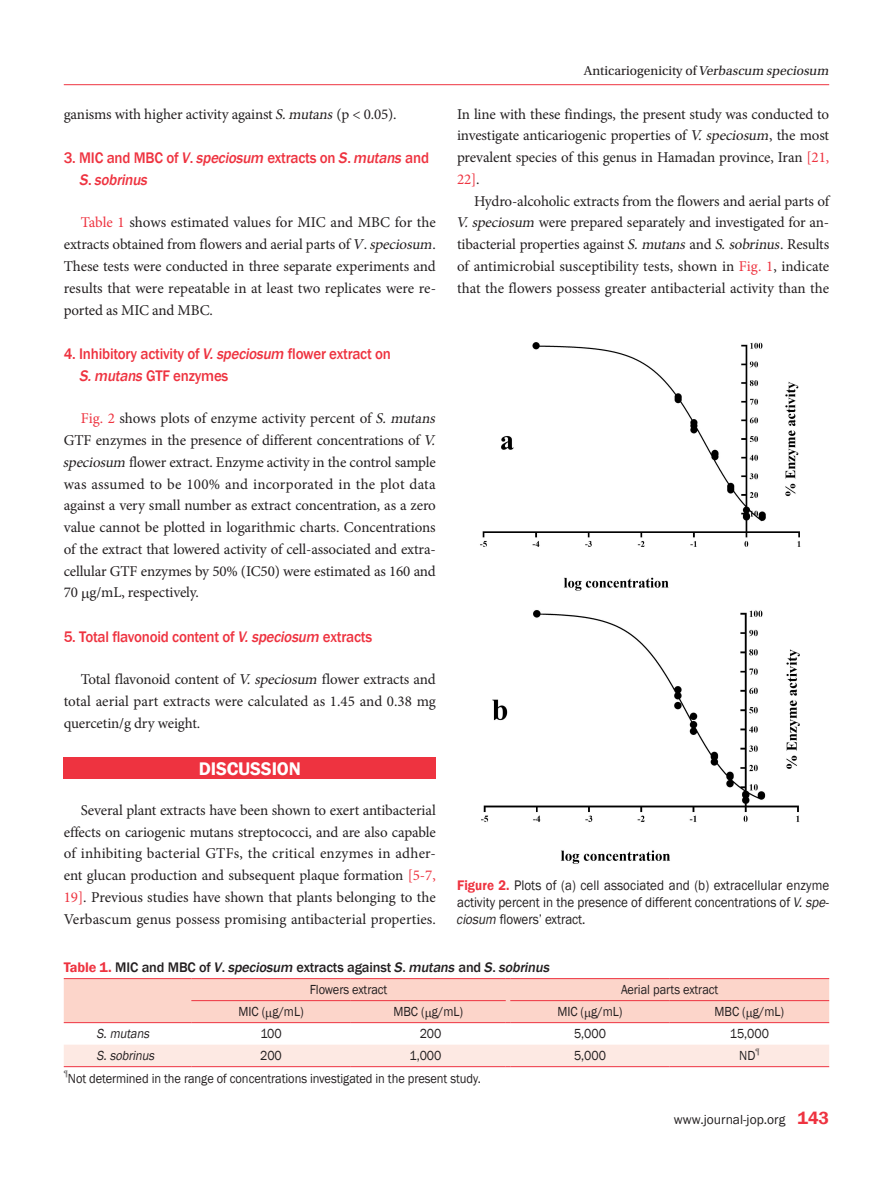
<style>
.page{position:relative;width:893px;height:1191px;background:#fff}
.page>*{position:absolute;margin:0;border:0;box-sizing:border-box;transform-origin:0 0}
.t1{font:600 18.75px "Franklin Gothic";letter-spacing:-.01em;color:#fff}
.t2{font:500 15.75px/21.8px "Franklin Gothic";letter-spacing:-.015em;color:#ee3340;scale:.95 1}
.t3{font:15px/21.8px "Minion Pro";letter-spacing:-.01em;color:#231f20;text-align:justify}
.t4{font:14.25px/17.1px "Franklin Gothic";letter-spacing:-.005em;color:#231f20;scale:.92 1}
.t5{font:500 14.25px "Franklin Gothic";letter-spacing:-.01em;color:#231f20}
.t6{font:13.5px "Franklin Gothic";letter-spacing:-.005em;color:#231f20;scale:.92 1}
.t7{font:13.5px "Utopia Std";color:#231f20}
.t8{font:13.5px "Franklin Gothic";letter-spacing:-.005em;color:#231f20}
.t9{font:italic 13.5px "Franklin Gothic";color:#231f20;scale:.92 1}
.t10{font:7.8px "Franklin Gothic";color:#231f20;scale:.92 1}
.s1{font-style:italic}
.s2{color:#ee3340}
.s3{font-weight:600;color:#ee3340}
.s4{font-weight:600;font-size:18px;color:#ee3340}
</style>
<div class="page">
<hr style="left:64px;top:84px;width:765px;height:1px;background:#ee3340">
<div style="left:64px;top:758px;width:372px;height:21px;background:#ee3340"></div>
<div style="left:64px;top:1045px;width:765px;height:22px;background:#fde9e3"></div>
<hr style="left:510px;top:1066px;width:160px;height:1px;background:#ee3340">
<hr style="left:670px;top:1066px;width:159px;height:1px;background:#ee3340">
<img style="left:480px;top:342px;width:321px;height:249px">
<img style="left:481px;top:610px;width:319px;height:254px">
<svg style="left:64px;top:978px;width:765px;height:45px;background:#fbcbc1"></svg>
<p class="t3" style="left:64px;top:103px;width:334px">ganisms with higher activity against <span class="s1">S.mutans</span> (p &lt; 0.05).</p>
<p class="t2" style="left:79px;top:147px;width:370px;text-indent:-15px">3. MIC and MBC of <span class="s1">V</span>. <span class="s1">speciosum</span> extracts on <span class="s1">S</span>. <span class="s1">mutans</span>and<br><span class="s1">S</span>. <span class="s1">sobrinus</span></p>
<p class="t3" style="left:64px;top:212px;width:374px;text-indent:17px"><span class="s2">Table 1</span> shows estimated values for MIC and MBC for the extracts obtained from flowers and aerial parts of <span class="s1">V</span>. <span class="s1">speciosum</span>.<br>These tests were conducted in three separate experiments and results that were repeatable in at least two replicates were re&shy;ported as MIC and MBC.</p>
<p class="t2" style="left:79px;top:343px;width:330px;text-indent:-15px">4. Inhibitory activity of <span class="s1">V.speciosum</span> flower extract on<br><span class="s1">S.mutans</span> GTF enzymes</p>
<p class="t3" style="left:63px;top:408px;width:377px;text-align:left;text-indent:18px"><span class="s2">Fig. 2</span> shows plots of enzyme activity percent of <span class="s1">S. mutans </span>GTF enzymes in the presence of different concentrations of <span class="s1">V. speciosum</span> flower extract. Enzyme activity in the control sample was assumed to be 100% and incorporated in the plot data against a very small number as extract concentration, as a zero value cannot be plotted in logarithmic charts. Concentrations of the extract that lowered activity of cell-associated and extra&shy;cellular GTF enzymes by 50% (IC50) were estimated as 160 and 70 g/mL, respectively.</p>
<p class="t2" style="left:64px;top:625px;width:326px">5. Total flavonoid content of <span class="s1">V.speciosum</span> extracts</p>
<p class="t3" style="left:64px;top:669px;width:374px;text-indent:17px">Total flavonoid content of <span class="s1">V.speciosum</span> flower extracts and total aerial part extracts were calculated as 1.45 and 0.38 mg quercetin/g dry weight.</p>
<p class="t1" style="left:199px;top:757px;width:104px">DISCUSSION</p>
<p class="t3" style="left:64px;top:799px;width:374px;text-indent:17px">Several plant extracts have been shown to exert antibacterial effects on cariogenic mutans streptococci, and are also capable of inhibiting bacterial GTFs, the critical enzymes in adher&shy;ent glucan production and subsequent plaque formation <span class="s2">[5-7, 19]</span>. Previous studies have shown that plants belonging to the Verbascum genus possess promising antibacterial properties.</p>
<p class="t7" style="left:584px;top:63px;width:249px">Anticariogenicity of <span class="s1">Verbascum speciosum</span></p>
<p class="t3" style="left:457px;top:103px;width:374px">In line with these findings, the present study was conducted to investigate anticariogenic properties of <span class="s1">V.speciosum</span>, the most prevalent species of this genus in Hamadan province, Iran <span class="s2">[21, 22]</span>.</p>
<p class="t3" style="left:456px;top:190px;width:375px;text-indent:18px">Hydro-alcoholic extracts from the flowers and aerial parts of <span class="s1">V.speciosum</span> were prepared separately and investigated for an&shy;tibacterial properties against <span class="s1">S.mutans</span> and <span class="s1">S.sobrinus</span>. Results of antimicrobial susceptibility tests, shown in <span class="s2">Fig. 1</span>, indicate that the flowers possess greater antibacterial activity than the</p>
<p class="t4" style="left:456px;top:877px;width:409px"><span class="s3">Figure 2.</span> Plots of (a) cell associated and (b) extracellular enzyme activity percent in the presence of different concentrations of <span class="s1">V.spe&shy;ciosum</span>flowers’ extract.</p>
<p class="t5" style="left:64px;top:958px;width:490px"><span class="s3">Table 1.</span> MIC and MBC of <span class="s1">V</span>. <span class="s1">speciosum</span> extracts against <span class="s1">S</span>. <span class="s1">mutans</span> and <span class="s1">S</span>. <span class="s1">sobrinus</span></p>
<p class="t6" style="left:310px;top:981px;width:86px">Flowers extract</p>
<p class="t6" style="left:621px;top:981px;width:107px">Aerial parts extract</p>
<p class="t6" style="left:238px;top:1003px;width:72px">MIC ( g/mL)</p>
<p class="t6" style="left:393px;top:1003px;width:77px">MBC ( g/mL)</p>
<p class="t6" style="left:557px;top:1003px;width:72px">MIC ( g/mL)</p>
<p class="t6" style="left:715px;top:1003px;width:77px">MBC ( g/mL)</p>
<p class="t9" style="left:97px;top:1025px;width:62px">S.mutans</p>
<p class="t6" style="left:260px;top:1025px;width:25px">100</p>
<p class="t6" style="left:420px;top:1025px;width:25px">200</p>
<p class="t6" style="left:574px;top:1025px;width:36px">5,000</p>
<p class="t6" style="left:730px;top:1025px;width:44px">15,000</p>
<p class="t9" style="left:97px;top:1047px;width:68px">S.sobrinus</p>
<p class="t6" style="left:260px;top:1047px;width:25px">200</p>
<p class="t6" style="left:410px;top:1047px;width:36px">1,000</p>
<p class="t6" style="left:574px;top:1047px;width:36px">5,000</p>
<p class="t6" style="left:739px;top:1047px;width:19px">ND</p>
<p class="t10" style="left:755px;top:1046px;width:6px">¶</p>
<p class="t10" style="left:64px;top:1068px;width:6px">¶</p>
<p class="t6" style="left:68px;top:1069px;width:450px">Not determined in the range of concentrations investigated in the present study.</p>
<p class="t8" style="left:674px;top:1111px;width:157px">www.journal-jop.org <span class="s4">143</span></p>
</div>
